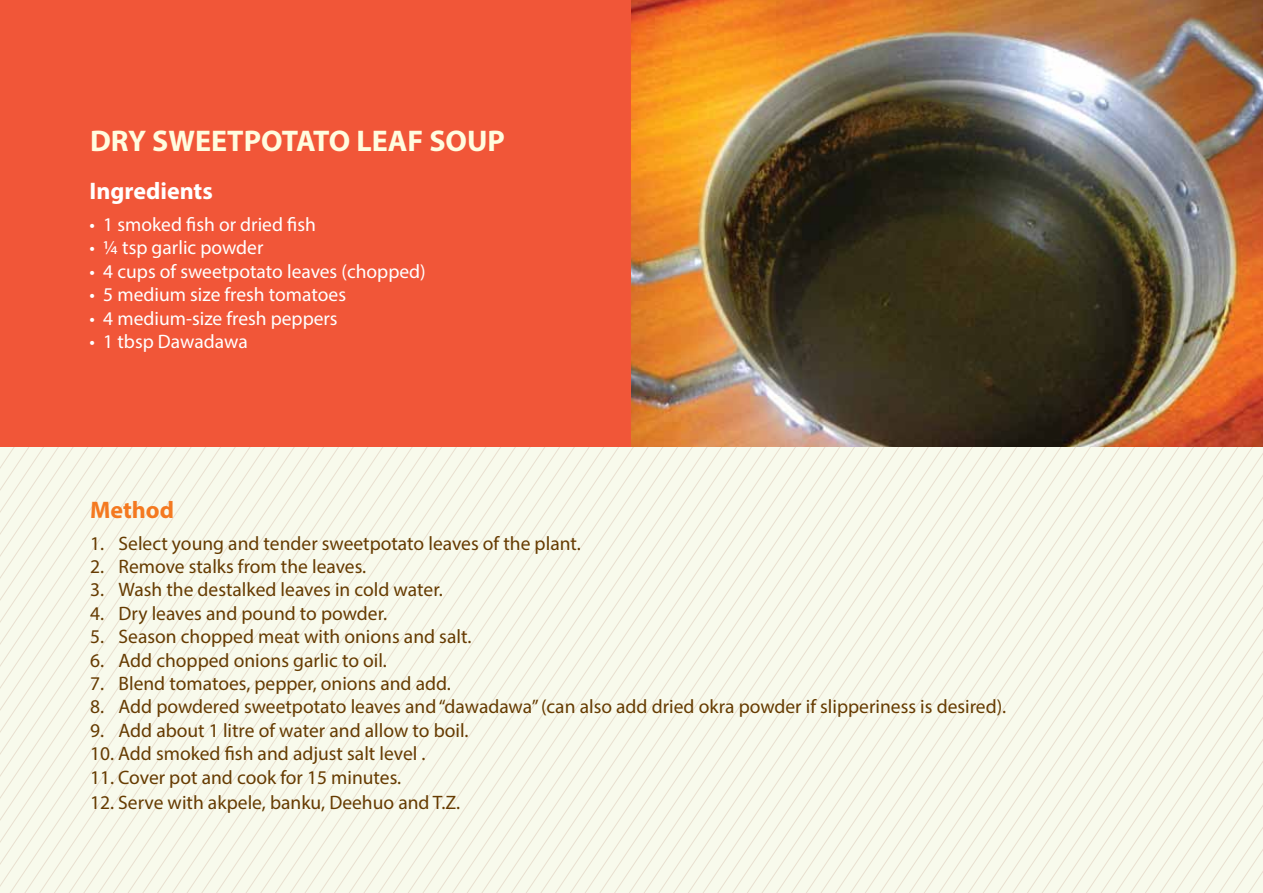
<style>
.page{position:relative;width:1263px;height:893px;background:#f8faec}
.page>*{position:absolute;margin:0;border:0;box-sizing:border-box;transform-origin:0 0}
.t1{font:700 30px "Myriad Pro";color:#fffcdf}
.t2{font:700 24px "Myriad Pro";color:#fff}
.t3{font:700 24px "Myriad Pro";color:#f47920}
.t4{font:19.5px "Myriad Pro";color:#663b01}
.t5{font:19.5px "Myriad Pro";color:#fff}
</style>
<div class="page">
<div style="left:0;top:0;width:631px;height:446px;background:#f15638"></div>
<img style="left:631px;top:0;width:632px;height:446px">
<h1 class="t1" style="left:90px;top:122px;width:416px">DRY SWEETPOTATO LEAF SOUP</h1>
<p class="t2" style="left:90px;top:175px;width:125px">Ingredients</p>
<p class="t5" style="left:90px;top:212px;width:228px">• 1 smoked fish or dried fish</p>
<p class="t5" style="left:90px;top:236px;width:175px">• ¼ tsp garlic powder</p>
<p class="t5" style="left:90px;top:259px;width:338px">• 4 cups of sweetpotato leaves (chopped)</p>
<p class="t5" style="left:90px;top:283px;width:258px">• 5 medium size fresh tomatoes</p>
<p class="t5" style="left:90px;top:306px;width:250px">• 4 medium-size fresh peppers</p>
<p class="t5" style="left:90px;top:329px;width:160px">• 1 tbsp Dawadawa</p>
<p class="t3" style="left:90px;top:494px;width:86px">Method</p>
<p class="t4" style="left:90px;top:531px;width:492px">1. Select young and tender sweetpotato leaves of the plant.</p>
<p class="t4" style="left:90px;top:554px;width:278px">2. Remove stalks from the leaves.</p>
<p class="t4" style="left:90px;top:578px;width:354px">3. Wash the destalked leaves in cold water.</p>
<p class="t4" style="left:90px;top:601px;width:299px">4. Dry leaves and pound to powder.</p>
<p class="t4" style="left:90px;top:625px;width:383px">5. Season chopped meat with onions and salt.</p>
<p class="t4" style="left:90px;top:648px;width:298px">6. Add chopped onions garlic to oil.</p>
<p class="t4" style="left:90px;top:671px;width:362px">7. Blend tomatoes, pepper, onions and add.</p>
<p class="t4" style="left:90px;top:695px;width:918px">8. Add powdered sweetpotato leaves and “dawadawa” (can also add dried okra powder if slipperiness is desired).</p>
<p class="t4" style="left:90px;top:718px;width:380px">9. Add about 1 litre of water and allow to boil.</p>
<p class="t4" style="left:90px;top:742px;width:337px">10. Add smoked fish and adjust salt level .</p>
<p class="t4" style="left:90px;top:765px;width:313px">11. Cover pot and cook for 15 minutes.</p>
<p class="t4" style="left:90px;top:790px;width:372px">12. Serve with akpele, banku, Deehuo and T.Z.</p>
</div>
